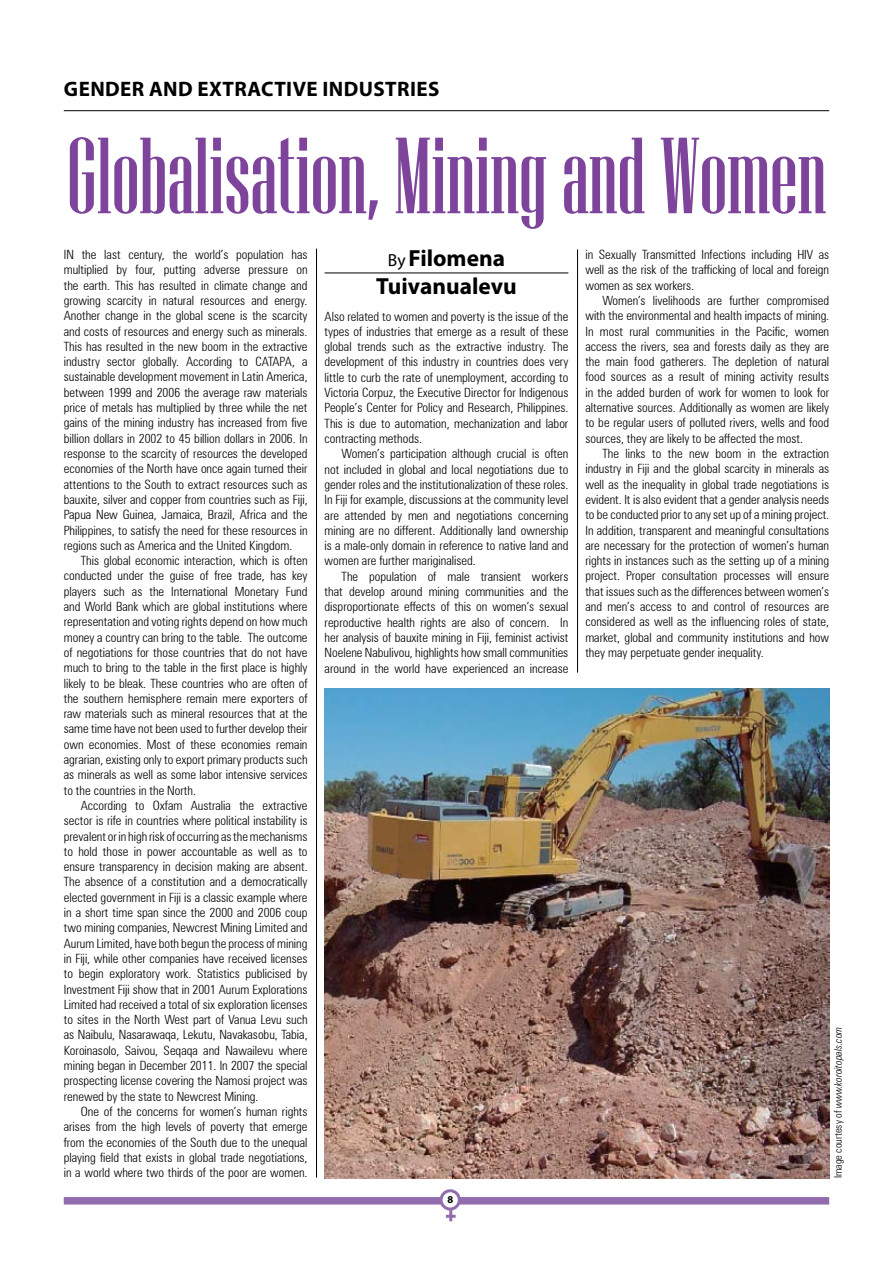
<style>
.page{position:relative;width:893px;height:1263px;background:#fff}
.page>*{position:absolute;margin:0;border:0;box-sizing:border-box;transform-origin:0 0}
.t1{font:108px "Niagara Solid";color:#7e449b;scale:.93 1}
.t2{font:700 23.4px/28px "Myriad Pro";color:#000;text-align:center}
.t3{font:700 21px "Myriad Pro";color:#000}
.t4{font:300 condensed 12.75px/15.3px "Zurich BT";color:#000;text-align:justify}
.t5{font:italic 300 condensed 10.5px "Zurich BT";color:#000}
.t6{font:700 10.5px "Myriad Pro";color:#000}
.s1{font-weight:400;font-size:17.55px}
.s2{font-style:normal}
</style>
<div class="page">
<div style="left:440px;top:1189px;width:21px;height:21px;border:3px solid #916caf;border-radius:50%"></div>
<div style="left:64px;top:1197px;width:377px;height:7px;background:#916caf"></div>
<svg style="left:446px;top:1210px;width:10px;height:11px"></svg>
<div style="left:459px;top:1197px;width:370px;height:7px;background:#916caf"></div>
<hr style="left:64px;top:110px;width:765px;height:1px;background:#000">
<hr style="left:325px;top:273px;width:243px;height:1px;background:#000">
<hr style="left:316px;top:249px;width:1px;height:929px;background:#000">
<hr style="left:577px;top:249px;width:1px;height:424px;background:#000">
<img style="left:325px;top:689px;width:504px;height:489px">
<h3 class="t3" style="left:64px;top:75px;width:29px">GENDER</h3>
<h3 class="t3" style="left:149px;top:75px;width:16px">AND</h3>
<h3 class="t3" style="left:197px;top:75px;width:38px">EXTRACTI</h3>
<h3 class="t3" style="left:293px;top:75px;width:43px">VE INDUSTRIES</h3>
<h1 class="t1" style="left:67px;top:119px;width:818px">Globalisation, Mining and Women</h1>
<p class="t4" style="left:64px;top:247px;width:245px">In the last century, the world’s population has multiplied by four, putting adverse pressure on the earth. This has resulted in climate change and growing scarcity in natural resources and energy.<br>Another change in the global scene is the scarcity and costs of resources and energy such as minerals.<br>This has resulted in the new boom in the extractive industry sector globally. According to CATAPA, a sustainable development movement in Latin America, between 1999 and 2006 the average raw materials price of metals has multiplied by three while the net gains of the mining industry has increased from five billion dollars in 2002 to 45 billion dollars in 2006. In response to the scarcity of resources the developed economies of the North have once again turned their attentions to the South to extract resources such as bauxite, silver and copper from countries such as Fiji, Papua New Guinea, Jamaica, Brazil, Africa and the Philippines, to satisfy the need for these resources in regions such as America and the United Kingdom.</p>
<p class="t4" style="left:64px;top:553px;width:245px;text-indent:17px">This global economic interaction, which is often conducted under the guise of free trade, has key players such as the International Monetary Fund and World Bank which are global institutions where representation and voting rights depend on how much money a country can bring to the table. The outcome of negotiations for those countries that do not have much to bring to the table in the first place is highly likely to be bleak. These countries who are often of the southern hemisphere remain mere exporters of raw materials such as mineral resources that at the same time have not been used to further develop their own economies. Most of these economies remain agrarian, existing only to export primary products such as minerals as well as some labor intensive services to the countries in the North.</p>
<p class="t4" style="left:64px;top:798px;width:245px;text-indent:17px">According to Oxfam Australia the extractive sector is rife in countries where political instability is prevalent or in high risk of occurring as the mechanisms to hold those in power accountable as well as to ensure transparency in decision making are absent.<br>The absence of a constitution and a democratically elected government in Fiji is a classic example where in a short time span since the 2000 and 2006 coup two mining companies, Newcrest Mining Limited and Aurum Limited, have both begun the process of mining in Fiji, while other companies have received licenses to begin exploratory work. Statistics publicised by Investment Fiji show that in 2001 Aurum Explorations Limited had received a total of six exploration licenses to sites in the North West part of Vanua Levu such as Naibulu, Nasarawaqa, Lekutu, Navakasobu, Tabia, Koroinasolo, Saivou, Seqaqa and Nawailevu where mining began in December 2011. In 2007 the special prospecting license covering the Namosi project was renewed by the state to Newcrest Mining.</p>
<p class="t4" style="left:64px;top:1104px;width:245px;text-indent:17px">One of the concerns for women’s human rights arises from the high levels of poverty that emerge from the economies of the South due to the unequal playing field that exists in global trade negotiations, in a world where two thirds of the poor are women.</p>
<h2 class="t2" style="left:376px;top:243px;width:142px"><span class="s1">By</span> FILOMENA<br>TUIVANUALEVU</h2>
<p class="t4" style="left:325px;top:308px;width:245px">Also related to women and poverty is the issue of the types of industries that emerge as a result of these global trends such as the extractive industry. The development of this industry in countries does very little to curb the rate of unemployment, according to Victoria Corpuz, the Executive Director for Indigenous People’s Center for Policy and Research, Philippines.<br>This is due to automation, mechanization and labor contracting methods.</p>
<p class="t4" style="left:325px;top:446px;width:245px;text-indent:17px">Women’s participation although crucial is often not included in global and local negotiations due to gender roles and the institutionalization of these roles.<br>In Fiji for example, discussions at the community level are attended by men and negotiations concerning mining are no different. Additionally land ownership is a male-only domain in reference to native land and women are further mariginalised.</p>
<p class="t4" style="left:325px;top:568px;width:245px;text-indent:17px">The population of male transient workers that develop around mining communities and the disproportionate effects of this on women’s sexual reproductive health rights are also of concern. In her analysis of bauxite mining in Fiji, feminist activist Noelene Nabulivou, highlights how small communities around in the world have experienced an increase</p>
<p class="t6" style="left:447px;top:1192px;width:7px">8</p>
<p class="t4" style="left:585px;top:247px;width:245px">in Sexually Transmitted Infections including HIV as well as the risk of the trafficking of local and foreign women as sex workers.</p>
<p class="t4" style="left:585px;top:293px;width:245px;text-indent:17px">Women’s livelihoods are further compromised with the environmental and health impacts of mining.<br>In most rural communities in the Pacific, women access the rivers, sea and forests daily as they are the main food gatherers. The depletion of natural food sources as a result of mining activity results in the added burden of work for women to look for alternative sources. Additionally as women are likely to be regular users of polluted rivers, wells and food sources, they are likely to be affected the most.</p>
<p class="t4" style="left:585px;top:446px;width:245px;text-indent:17px">The links to the new boom in the extraction industry in Fiji and the global scarcity in minerals as well as the inequality in global trade negotiations is evident. It is also evident that a gender analysis needs to be conducted prior to any set up of a mining project.<br>In addition, transparent and meaningful consultations are necessary for the protection of women’s human rights in instances such as the setting up of a mining project. Proper consultation processes will ensure that issues such as the differences between women’s and men’s access to and control of resources are considered as well as the influencing roles of state, market, global and community institutions and how they may perpetuate gender inequality.</p>
<p class="t5" style="left:832px;top:1178px;width:153px;rotate:-90deg"><span class="s2">Image courtesy of</span> www.koroitopals.com</p>
</div>
